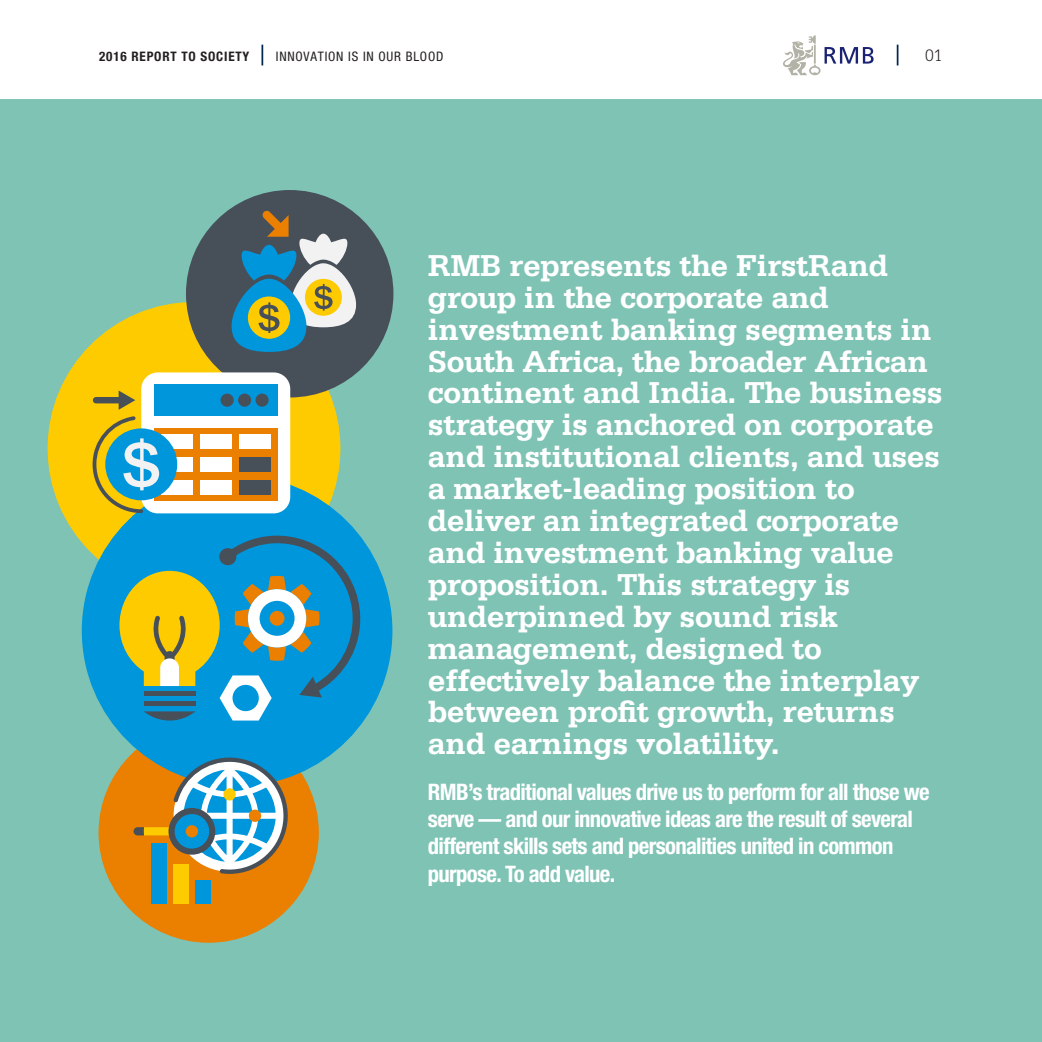
<style>
.page{position:relative;width:1042px;height:1042px;background:#fff}
.page>*{position:absolute;margin:0;border:0;box-sizing:border-box;transform-origin:0 0}
.t1{font:700 31.85px/31.8px "Serifa";letter-spacing:-.015em;color:#fff}
.t2{font:700 condensed 22.75px/27.1px "Helvetica Neue LT Std";letter-spacing:-.03em;color:#fff}
.t3{font:300 17.5px "Serifa";color:#231f20}
.t4{font:condensed 13.12px "Helvetica Neue LT Std";letter-spacing:.06em;color:#231f20}
.t5{font:700 condensed 13.12px "Helvetica Neue LT Std";letter-spacing:.06em;color:#231f20}
</style>
<div class="page">
<svg style="left:897px;top:45px;width:1px;height:20px"></svg>
<hr style="left:261px;top:45px;width:2px;height:20px;background:#002851">
<svg style="left:783px;top:35px;width:90px;height:40px"></svg>
<div style="left:0;top:99px;width:1042px;height:943px;background:#7fc3b5"></div>
<div style="left:48px;top:302px;width:292px;height:293px;background:#fecb00;border-radius:50%"></div>
<div style="left:186px;top:190px;width:207px;height:207px;background:#474f59;border-radius:50%"></div>
<svg style="left:232px;top:210px;width:124px;height:142px"></svg>
<div style="left:99px;top:722px;width:220px;height:221px;background:#ea7f00;border-radius:50%"></div>
<div style="left:82px;top:475px;width:310px;height:311px;background:#0096dc;border-radius:50%"></div>
<svg style="left:119px;top:534px;width:242px;height:186px"></svg>
<div style="left:141px;top:372px;width:149px;height:141px;background:#fff;border-radius:16px"></div>
<div style="left:154px;top:384px;width:124px;height:32px;background:#0096dc"></div>
<div style="left:154px;top:428px;width:124px;height:73px;background:#ea7f00"></div>
<div style="left:161px;top:434px;width:31px;height:14px;background:#fff"></div>
<div style="left:200px;top:434px;width:31px;height:14px;background:#fff"></div>
<div style="left:239px;top:434px;width:31px;height:14px;background:#fff"></div>
<div style="left:161px;top:457px;width:31px;height:15px;background:#fff"></div>
<div style="left:200px;top:457px;width:31px;height:15px;background:#fff"></div>
<div style="left:239px;top:457px;width:31px;height:15px;background:#474f59"></div>
<div style="left:161px;top:480px;width:31px;height:15px;background:#fff"></div>
<div style="left:200px;top:480px;width:31px;height:15px;background:#fff"></div>
<div style="left:239px;top:480px;width:31px;height:15px;background:#474f59"></div>
<div style="left:255px;top:394px;width:14px;height:13px;background:#474f59;border-radius:50%"></div>
<div style="left:238px;top:394px;width:13px;height:13px;background:#474f59;border-radius:50%"></div>
<div style="left:221px;top:394px;width:13px;height:13px;background:#474f59;border-radius:50%"></div>
<div style="left:105px;top:428px;width:72px;height:72px;background:#0096dc;border-radius:50%"></div>
<svg style="left:93px;top:416px;width:66px;height:97px"></svg>
<svg style="left:93px;top:390px;width:42px;height:20px"></svg>
<svg style="left:134px;top:756px;width:155px;height:118px"></svg>
<div style="left:196px;top:880px;width:15px;height:24px;background:#0096dc"></div>
<div style="left:173px;top:864px;width:16px;height:40px;background:#fecb00"></div>
<div style="left:151px;top:843px;width:15px;height:61px;background:#0096dc"></div>
<p class="t5" style="left:99px;top:49px;width:152px">2016 REPORT TO SOCIETY</p>
<p class="t4" style="left:276px;top:49px;width:169px">INNOVATION IS IN OUR BLOOD</p>
<p class="t3" style="left:925px;top:46px;width:19px">01</p>
<p class="t1" style="left:428px;top:249px;width:516px">RMB represents the FirstRand group in the corporate and investment banking segments in<br>South Africa, the broader African continent and India. The business strategy is anchored on corporate and institutional clients, and uses a market-leading position to deliver an integrated corporate and investment banking value proposition. This strategy is underpinned by sound risk management, designed to effectively balance the interplay between profit growth, returns and earnings volatility.</p>
<p class="t2" style="left:428px;top:778px;width:503px">RMB’s traditional values drive us to perform for all those we serve — and our innovative ideas are the result of several different skills sets and personalities united in common purpose. To add value.</p>
</div>
